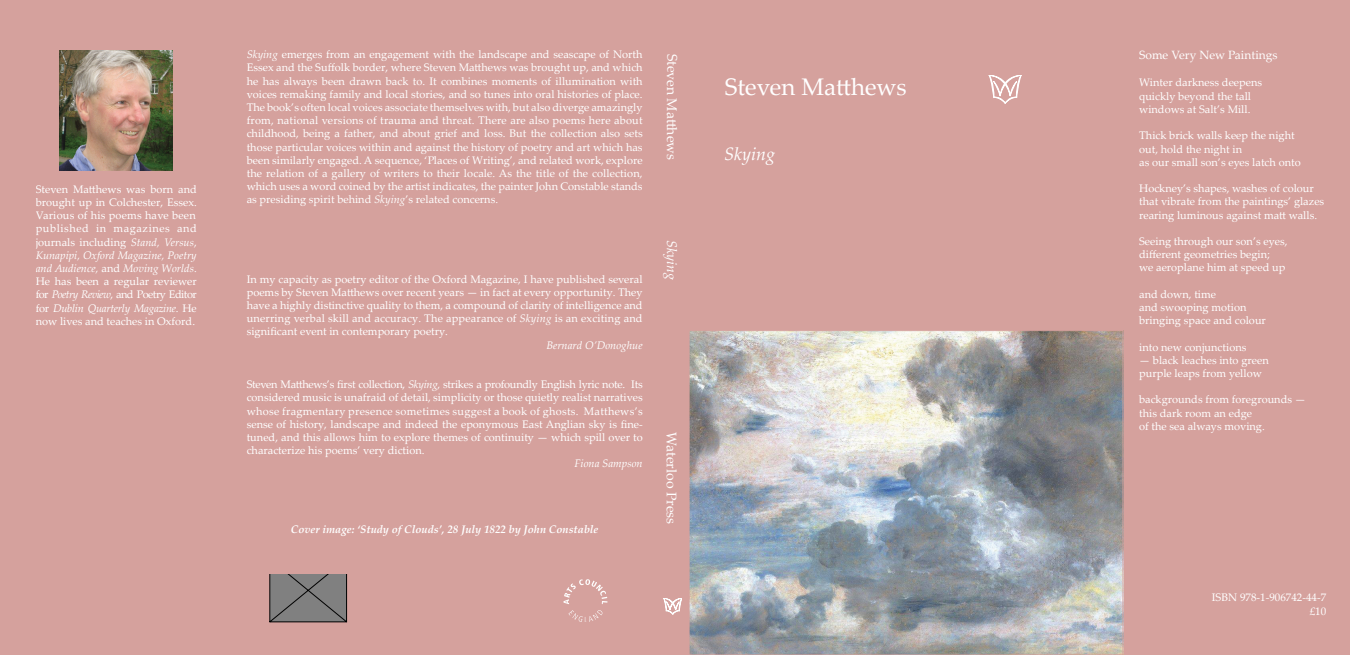
<style>
.page{position:relative;width:1350px;height:655px;background:#fff}
.page>*{position:absolute;margin:0;border:0;box-sizing:border-box;transform-origin:0 0}
.Paragraph_Style_1{font:24px "Palatino Linotype";color:#fff}
.Paragraph_Style_1-2{font:italic 18px "Palatino Linotype";color:#fff}
.Paragraph_Style_1-3{font:14px "Palatino Linotype";color:#fff}
.Paragraph_Style_1-4{font:italic 14px "Palatino Linotype";color:#fff}
.t1{font:12px "Palatino Linotype";color:#fff}
.Paragraph_Style_1-5{font:11px/13.2px "Palatino Linotype";color:#fff;text-align:justify}
.Paragraph_Style_1-6{font:italic 700 11px "Palatino Linotype";color:#fff}
.Paragraph_Style_1-7{font:italic 11px "Palatino Linotype";color:#fff}
.s1{font-style:italic}
</style>
<div class="page">
<div style="left:685px;top:217px;width:437px;height:438px;background:#d5a19d"></div>
<div style="left:227px;top:0;width:433px;height:655px;background:#d5a19d"></div>
<div style="left:685px;top:0;width:437px;height:217px;background:#d5a19d"></div>
<div style="left:0;top:0;width:227px;height:655px;background:#d5a19d"></div>
<div style="left:1122px;top:0;width:227px;height:655px;background:#d5a19d"></div>
<div style="left:660px;top:0;width:25px;height:655px;background:#d5a19d"></div>
<svg style="left:269px;top:574px;width:78px;height:48px;background:#767676"></svg>
<img style="left:563px;top:579px;width:45px;height:42px">
<div style="left:986px;top:75px;width:35px;height:28px;background:#d5a19d"></div>
<svg style="left:988px;top:75px;width:33px;height:28px"></svg>
<img style="left:690px;top:332px;width:431px;height:321px">
<div style="left:688px;top:330px;width:435px;height:325px;border:1px solid #d5a19d"></div>
<img style="left:60px;top:50px;width:113px;height:120px">
<p class="Paragraph_Style_1-5" style="left:36px;top:182px;width:162px">Steven Matthews was born and brought up in Colchester, Essex.<br>Various of his poems have been</p>
<p class="Paragraph_Style_1-5" style="left:36px;top:222px;width:163px">published in magazines and journals including <span class="s1">Stand, Versus</span>, <span class="s1">Kunapipi, Oxford Magazine, Poetry and Audience,</span> and <span class="s1">Moving Worlds</span>.<br>He has been a regular reviewer for <span class="s1">Poetry Review</span>, and Poetry Editor for <span class="s1">Dublin Quarterly Magazine</span>. He now lives and teaches in Oxford.</p>
<p class="Paragraph_Style_1-5" style="left:247px;top:47px;width:397px"><span class="s1">Skying</span> emerges from an engagement with the landscape and seascape of North Essex and the Suffolk border, where Steven Matthews was brought up, and which he has always been drawn back to. It combines moments of illumination with voices remaking family and local stories, and so tunes into oral histories of place.<br>The book’s often local voices associate themselves with, but also diverge amazingly from, national versions of trauma and threat. There are also poems here about childhood, being a father, and about grief and loss. But the collection also sets those particular voices within and against the history of poetry and art which has been similarly engaged. A sequence, ‘Places of Writing’, and related work, explore the relation of a gallery of writers to their locale. As the title of the collection, which uses a word coined by the artist indicates, the painter John Constable stands as presiding spirit behind <span class="s1">Skying</span>’s related concerns.</p>
<p class="Paragraph_Style_1-5" style="left:247px;top:272px;width:397px">In my capacity as poetry editor of the Oxford Magazine, I have published several poems by Steven Matthews over recent years — in fact at every opportunity. They have a highly distinctive quality to them, a compound of clarity of intelligence and unerring verbal skill and accuracy. The appearance of <span class="s1">Skying</span> is an exciting and significant event in contemporary poetry.</p>
<p class="Paragraph_Style_1-7" style="left:546px;top:337px;width:98px">Bernard O’Donoghue</p>
<p class="Paragraph_Style_1-5" style="left:247px;top:377px;width:397px">Steven Matthews’s first collection, <span class="s1">Skying</span>, strikes a profoundly English lyric note. Its considered music is unafraid of detail, simplicity or those quietly realist narratives whose fragmentary presence sometimes suggest a book of ghosts. Matthews’s sense of history, landscape and indeed the eponymous East Anglian sky is fine&shy;tuned, and this allows him to explore themes of continuity — which spill over to characterize his poems’ very diction.</p>
<p class="Paragraph_Style_1-7" style="left:574px;top:456px;width:70px">Fiona Sampson</p>
<p class="Paragraph_Style_1-6" style="left:291px;top:522px;width:309px">Cover image: ‘Study of Clouds’, 28 July 1822 by John Constable</p>
<p class="Paragraph_Style_1-3" style="left:682px;top:54px;width:108px;rotate:90deg">Steven Matthews</p>
<p class="Paragraph_Style_1-4" style="left:682px;top:240px;width:41px;rotate:90deg">Skying</p>
<p class="Paragraph_Style_1-3" style="left:681px;top:432px;width:94px;rotate:90deg">Waterloo Press</p>
<p class="Paragraph_Style_1" style="left:724px;top:70px;width:183px">Steven Matthews</p>
<p class="Paragraph_Style_1-2" style="left:724px;top:141px;width:53px">Skying</p>
<p class="t1" style="left:1139px;top:46px;width:140px">Some Very New Paintings</p>
<p class="Paragraph_Style_1-5" style="left:1139px;top:76px;width:124px">Winter darkness deepens</p>
<p class="Paragraph_Style_1-5" style="left:1139px;top:89px;width:113px">quickly beyond the tall</p>
<p class="Paragraph_Style_1-5" style="left:1139px;top:102px;width:113px">windows at Salt’s Mill.</p>
<p class="Paragraph_Style_1-5" style="left:1139px;top:128px;width:157px">Thick brick walls keep the night</p>
<p class="Paragraph_Style_1-5" style="left:1139px;top:142px;width:104px">out, hold the night in</p>
<p class="Paragraph_Style_1-5" style="left:1139px;top:155px;width:163px">as our small son’s eyes latch onto</p>
<p class="Paragraph_Style_1-5" style="left:1139px;top:181px;width:176px">Hockney’s shapes, washes of colour</p>
<p class="Paragraph_Style_1-5" style="left:1139px;top:194px;width:186px">that vibrate from the paintings’ glazes</p>
<p class="Paragraph_Style_1-5" style="left:1139px;top:208px;width:179px">rearing luminous against matt walls.</p>
<p class="Paragraph_Style_1-5" style="left:1139px;top:234px;width:150px">Seeing through our son’s eyes,</p>
<p class="Paragraph_Style_1-5" style="left:1139px;top:247px;width:132px">different geometries begin;</p>
<p class="Paragraph_Style_1-5" style="left:1139px;top:260px;width:148px">we aeroplane him at speed up</p>
<p class="Paragraph_Style_1-5" style="left:1139px;top:287px;width:78px">and down, time</p>
<p class="Paragraph_Style_1-5" style="left:1139px;top:300px;width:109px">and swooping motion</p>
<p class="Paragraph_Style_1-5" style="left:1139px;top:313px;width:128px">bringing space and colour</p>
<p class="Paragraph_Style_1-5" style="left:1139px;top:340px;width:109px">into new conjunctions</p>
<p class="Paragraph_Style_1-5" style="left:1139px;top:353px;width:131px">— black leaches into green</p>
<p class="Paragraph_Style_1-5" style="left:1139px;top:366px;width:124px">purple leaps from yellow</p>
<p class="Paragraph_Style_1-5" style="left:1139px;top:392px;width:168px">backgrounds from foregrounds —</p>
<p class="Paragraph_Style_1-5" style="left:1139px;top:406px;width:114px">this dark room an edge</p>
<p class="Paragraph_Style_1-5" style="left:1139px;top:419px;width:127px">of the sea always moving.</p>
<p class="Paragraph_Style_1-5" style="left:1211px;top:590px;width:116px">ISBN 978-1-906742-44-7</p>
<p class="Paragraph_Style_1-5" style="left:1309px;top:604px;width:18px">£10</p>
</div>
